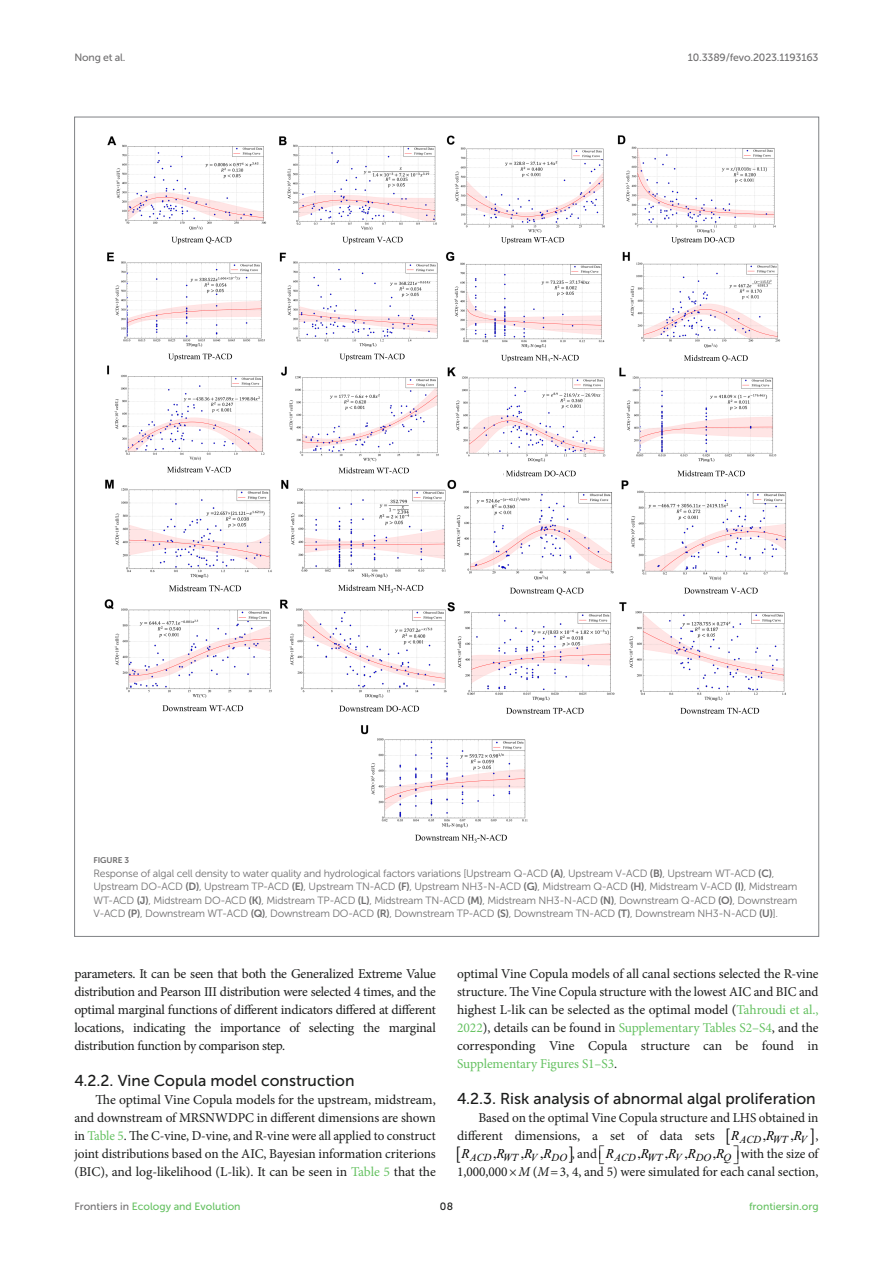
<style>
.page{position:relative;width:893px;height:1263px;background:#fff}
.page>*{position:absolute;margin:0;border:0;box-sizing:border-box;transform-origin:0 0}
.HEAD_3{font:15.75px "Museo Sans 500";color:#1b1c1b}
.TEXT_FLUSH{font:13.5px/18px "Minion Pro";letter-spacing:-.01em;color:#1b1c1b;text-align:justify}
.spi-math-img{font:13.5px "Times New Roman";color:#000}
.spi-math-img-2{font:italic 13.5px "Times New Roman";color:#000}
.spi-math-img-3{font:italic 10.8px "Times New Roman";color:#000}
.FIG_LEG{font:10.5px/13.5px "Museo Sans 300";letter-spacing:-.02em;color:#706f70}
.t1{font:10.5px "Museo Sans 500";color:#65c161}
.t2{font:10.5px "Museo Sans 500";letter-spacing:-.015em;color:#706f70}
.t3{font:10.5px "Museo Sans 500";color:#1b1c1b}
.FIG_HD{font:8.25px "Museo Sans 700";letter-spacing:-.01em;color:#706f70}
.s1{font-family:"Museo Sans 700"}
.s2{color:#65c161}
.s3{font-style:italic}
.s4{color:#706f70}
</style>
<div class="page">
<img style="left:104px;top:136px;width:684px;height:707px">
<p class="t2" style="left:74px;top:51px;width:53px">Nong et al.</p>
<p class="t2" style="left:688px;top:51px;width:132px">10.3389/fevo.2023.1193163</p>
<p class="FIG_HD" style="left:94px;top:856px;width:37px">FIGURE 3</p>
<p class="FIG_LEG" style="left:94px;top:867px;width:705px">Response of algal cell density to water quality and hydrological factors variations [Upstream Q-ACD <span class="s1">(A)</span>, Upstream V-ACD <span class="s1">(B)</span>, Upstream WT-ACD <span class="s1">(C)</span>, Upstream DO-ACD <span class="s1">(D)</span>, Upstream TP-ACD <span class="s1">(E)</span>, Upstream TN-ACD <span class="s1">(F)</span>, Upstream NH3-N-ACD <span class="s1">(G)</span>, Midstream Q-ACD <span class="s1">(H)</span>, Midstream V-ACD <span class="s1">(I)</span>, Midstream WT-ACD <span class="s1">(J)</span>, Midstream DO-ACD <span class="s1">(K)</span>, Midstream TP-ACD <span class="s1">(L)</span>, Midstream TN-ACD <span class="s1">(M)</span>, Midstream NH3-N-ACD <span class="s1">(N)</span>, Downstream Q-ACD <span class="s1">(O)</span>, Downstream V-ACD <span class="s1">(P)</span>, Downstream WT-ACD <span class="s1">(Q)</span>, Downstream DO-ACD <span class="s1">(R)</span>, Downstream TP-ACD <span class="s1">(S)</span>, Downstream TN-ACD <span class="s1">(T)</span>, Downstream NH3-N-ACD <span class="s1">(U)</span>].</p>
<p class="TEXT_FLUSH" style="left:74px;top:965px;width:363px">parameters. It can be seen that both the Generalized Extreme Value distribution and Pearson III distribution were selected 4 times, and the optimal marginal functions of different indicators differed at different locations, indicating the importance of selecting the marginal distribution function by comparison step.</p>
<p class="HEAD_3" style="left:74px;top:1072px;width:282px">4.2.2. Vine Copula model construction</p>
<p class="TEXT_FLUSH" style="left:74px;top:1091px;width:363px;text-indent:21px">The optimal Vine Copula models for the upstream, midstream, and downstream of MRSNWDPC in different dimensions are shown in <span class="s2">Table 5</span>. The C-vine, D-vine, and R-vine were all applied to construct joint distributions based on the AIC, Bayesian information criterions (BIC), and log-likelihood (L-lik). It can be seen in <span class="s2">Table 5</span> that the</p>
<p class="TEXT_FLUSH" style="left:457px;top:965px;width:363px">optimal Vine Copula models of all canal sections selected the R-vine structure. The Vine Copula structure with the lowest AIC and BIC and highest L-lik can be selected as the optimal model (<span class="s2">Tahroudi et al., 2022</span>), details can be found in <span class="s2">Supplementary Tables S2–S4</span>, and the corresponding Vine Copula structure can be found in <span class="s2">Supplementary Figures S1–S3</span>.</p>
<p class="HEAD_3" style="left:457px;top:1090px;width:360px">4.2.3. Risk analysis of abnormal algal proliferation</p>
<p class="TEXT_FLUSH" style="left:457px;top:1109px;width:363px;text-indent:21px">Based on the optimal Vine Copula structure and LHS obtained in different dimensions, a set of data sets</p>
<p class="spi-math-img-2" style="left:731px;top:1126px;width:10px">R</p>
<p class="spi-math-img" style="left:763px;top:1126px;width:13px">,<span class="s3">R</span></p>
<p class="spi-math-img-3" style="left:740px;top:1131px;width:69px">ACD WT V<sup>R</sup></p>
<p class="spi-math-img" style="left:790px;top:1126px;width:5px">,</p>
<p class="TEXT_FLUSH" style="left:815px;top:1127px;width:5px">,</p>
<p class="TEXT_FLUSH" style="left:457px;top:1145px;width:363px;text-align:right">with the size of<br>1,000,000×<span class="s3">M</span> (<span class="s3">M</span>=3, 4, and 5) were simulated for each canal section,</p>
<p class="spi-math-img-3" style="left:470px;top:1149px;width:98px">ACD WT V<sup>R</sup> <sup>R</sup><sup>,</sup> DO</p>
<p class="spi-math-img" style="left:521px;top:1144px;width:5px">,</p>
<p class="TEXT_FLUSH" style="left:572px;top:1145px;width:27px">, and</p>
<p class="spi-math-img-2" style="left:606px;top:1144px;width:10px">R</p>
<p class="spi-math-img" style="left:637px;top:1144px;width:13px">,<span class="s3">R</span></p>
<p class="spi-math-img-2" style="left:462px;top:1144px;width:10px">R</p>
<p class="spi-math-img" style="left:493px;top:1144px;width:13px">,<span class="s3">R</span></p>
<p class="spi-math-img-3" style="left:614px;top:1149px;width:118px">ACD WT V<sup>R</sup> <sup>R</sup><sup>,</sup> DO <sup>R</sup>Q</p>
<p class="spi-math-img" style="left:665px;top:1144px;width:5px">,</p>
<p class="spi-math-img" style="left:713px;top:1144px;width:5px">,</p>
<p class="t1" style="left:74px;top:1200px;width:168px"><span class="s4">Frontiers in</span> Ecology and Evolution</p>
<p class="t3" style="left:440px;top:1200px;width:15px">08</p>
<p class="t1" style="left:749px;top:1200px;width:71px">frontiersin.org</p>
</div>
